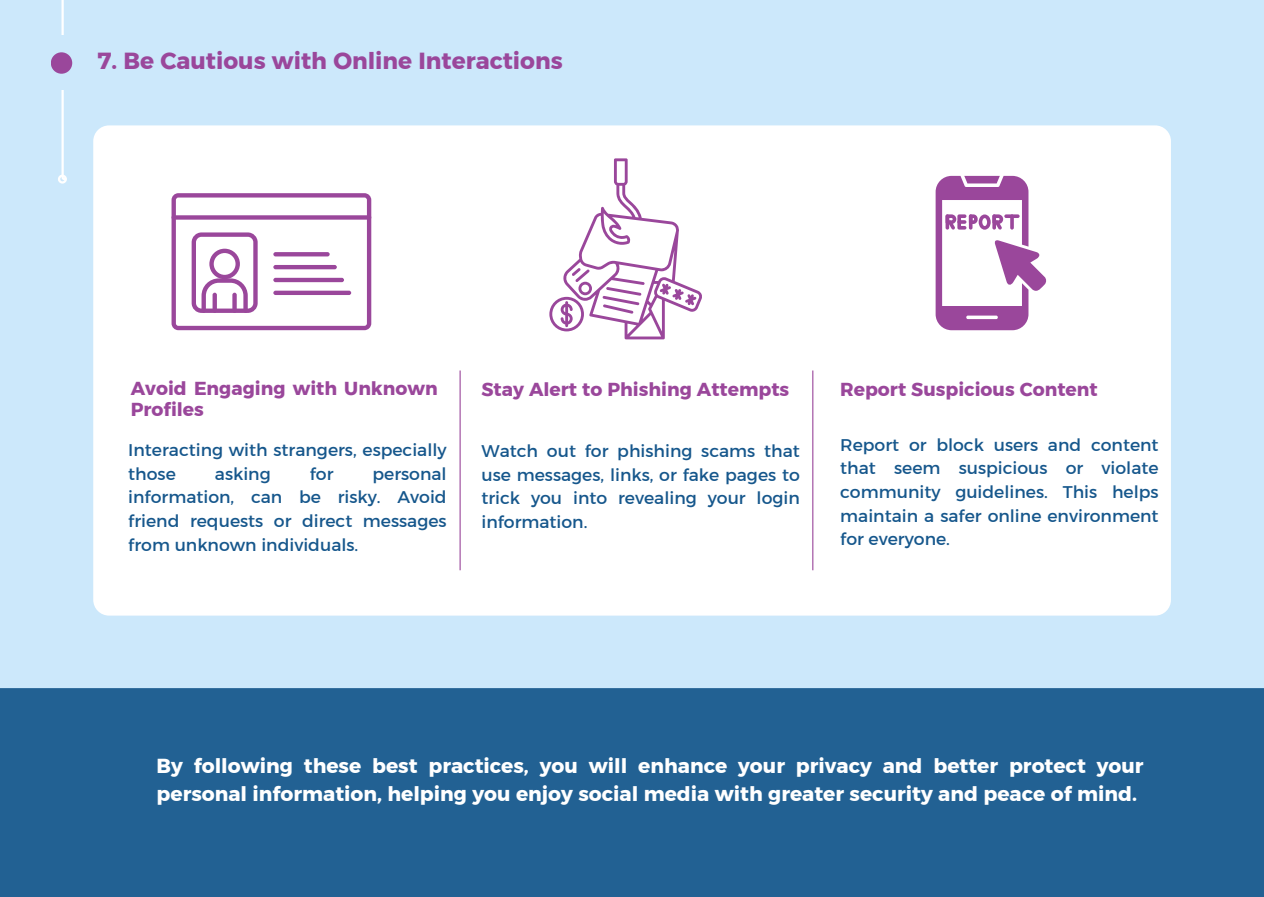
<style>
.page{position:relative;width:1264px;height:897px;background:#fff}
.page>*{position:absolute;margin:0;border:0;box-sizing:border-box;transform-origin:0 0}
.t1{font:23.25px "Kief Montaser Bold";color:#9a479b}
.t2{font:20.25px/28.2px "Kief Montaser Bold";color:#fff}
.t3{font:18.75px/20.2px "Kief Montaser Bold";color:#9a479b}
.t4{font:17.25px/23.7px "Kief Montaser Regular";color:#16578c;text-align:justify}
</style>
<div class="page">
<div style="left:0;top:0;width:1263px;height:897px;background:#cce8fb"></div>
<svg style="left:58px;top:0;width:6px;height:180px"></svg>
<div style="left:58px;top:175px;width:9px;height:9px;border:2px solid #fff;border-radius:50%"></div>
<div style="left:0;top:688px;width:1263px;height:209px;background:#226193"></div>
<div style="left:93px;top:125px;width:1077px;height:490px;background:#fff;border-radius:16px"></div>
<div style="left:32px;top:36px;width:51px;height:54px;background:#cce8fb"></div>
<div style="left:51px;top:52px;width:21px;height:22px;background:#9a479b;border-radius:50%"></div>
<hr style="left:459px;top:370px;width:1px;height:200px;background:#9a479b">
<hr style="left:812px;top:370px;width:1px;height:200px;background:#9a479b">
<svg style="left:549px;top:158px;width:153px;height:181px"></svg>
<svg style="left:935px;top:176px;width:111px;height:154px"></svg>
<svg style="left:172px;top:193px;width:199px;height:137px"></svg>
<hr style="left:273px;top:278px;width:71px;height:4px;background:#9a479b;border-radius:2px">
<hr style="left:273px;top:265px;width:64px;height:4px;background:#9a479b;border-radius:2px">
<svg style="left:273px;top:252px;width:57px;height:4px"></svg>
<hr style="left:273px;top:291px;width:78px;height:4px;background:#9a479b;border-radius:2px">
<p class="t1" style="left:98px;top:46px;width:466px">7. Be Cautious with Online Interactions</p>
<p class="t3" style="left:131px;top:378px;width:308px">Avoid Engaging with Unknown<br>Profiles</p>
<h1 class="t3" style="left:481px;top:379px;width:309px">Stay Alert to Phishing Attempts</h1>
<p class="t3" style="left:840px;top:379px;width:259px">Report Suspicious Content</p>
<p class="t4" style="left:128px;top:438px;width:320px">Interacting with strangers, especially those</p>
<p class="t4" style="left:840px;top:433px;width:320px">Report or block users and content that seem suspicious or violate community guidelines. This helps maintain a safer online environment for everyone.</p>
<p class="t4" style="left:481px;top:439px;width:320px">Watch out for phishing scams that use messages, links, or fake pages to trick you into revealing your login information.</p>
<p class="t4" style="left:215px;top:461px;width:57px">asking</p>
<p class="t4" style="left:310px;top:461px;width:25px">for</p>
<p class="t4" style="left:128px;top:461px;width:320px;text-indent:244px">personal information, can be risky. Avoid friend requests or direct messages from unknown individuals.</p>
<h2 class="t2" style="left:156px;top:751px;width:988px">By following these best practices, you will enhance your privacy and better protect your personal information, helping you enjoy social media with greater security and peace of mind.</h2>
</div>
